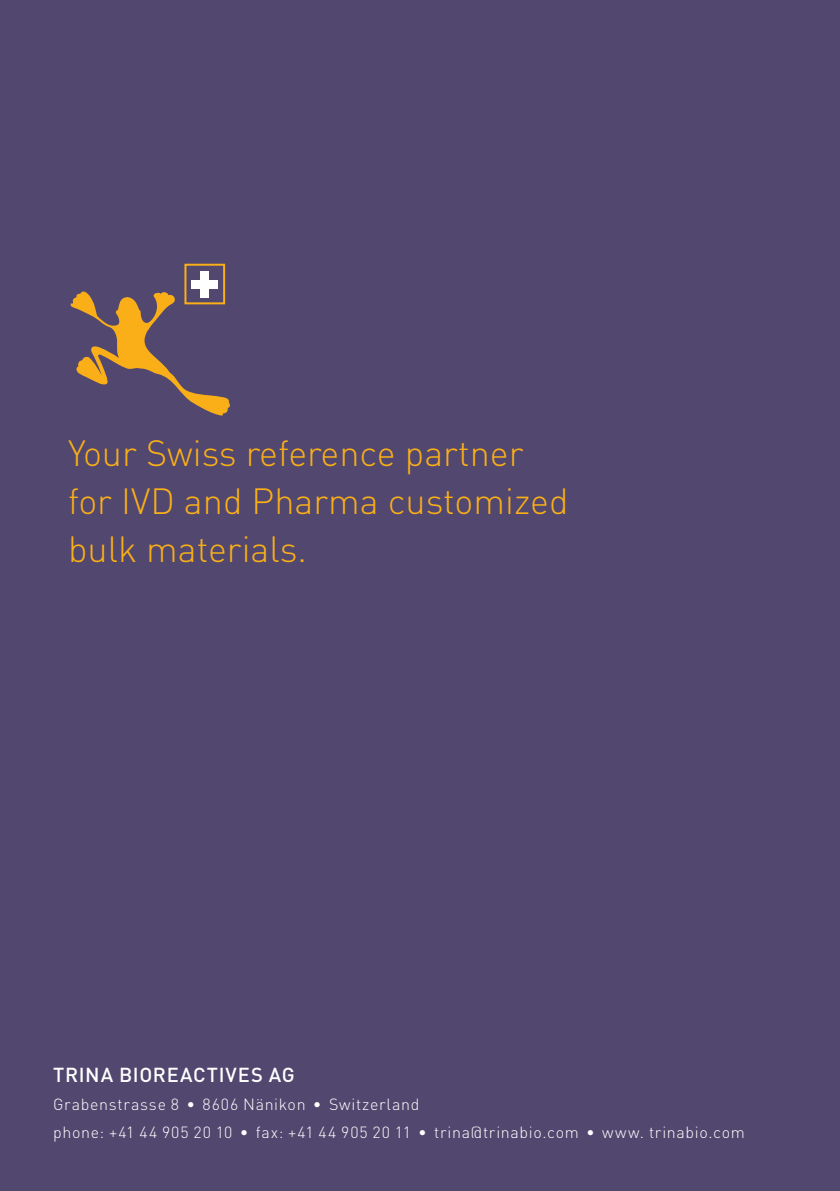
<style>
.page{position:relative;width:840px;height:1191px;background:#fff}
.page>*{position:absolute;margin:0;border:0;box-sizing:border-box;transform-origin:0 0}
.t1{font:300 36px/48px "FFDIN";color:#faaf18}
.t2{font:500 20px "FFDIN";letter-spacing:.035em;color:#fff}
.t3{font:300 16px/28px "FFDIN";letter-spacing:.04em;color:#fff}
</style>
<div class="page">
<div style="left:0;top:0;width:839px;height:1191px;background:#51476f"></div>
<svg style="left:70px;top:289px;width:160px;height:127px"></svg>
<div style="left:200px;top:271px;width:9px;height:26px;background:#fff"></div>
<div style="left:191px;top:280px;width:27px;height:8px;background:#fff"></div>
<div style="left:184px;top:264px;width:41px;height:40px;border:2px solid #faaf18"></div>
<h1 class="t1" style="left:68px;top:428px;width:501px">Your Swiss reference partner for IVD and Pharma customized bulk materials.</h1>
<p class="t2" style="left:53px;top:1061px;width:243px">TRINA BIOREACTIVES AG</p>
<p class="t3" style="left:53px;top:1089px;width:693px">Grabenstrasse 8 • 8606 Nänikon • Switzerland<br>phone: +41 44 905 20 10 • fax: +41 44 905 20 11 • trina@trinabio.com • www. trinabio.com</p>
</div>
